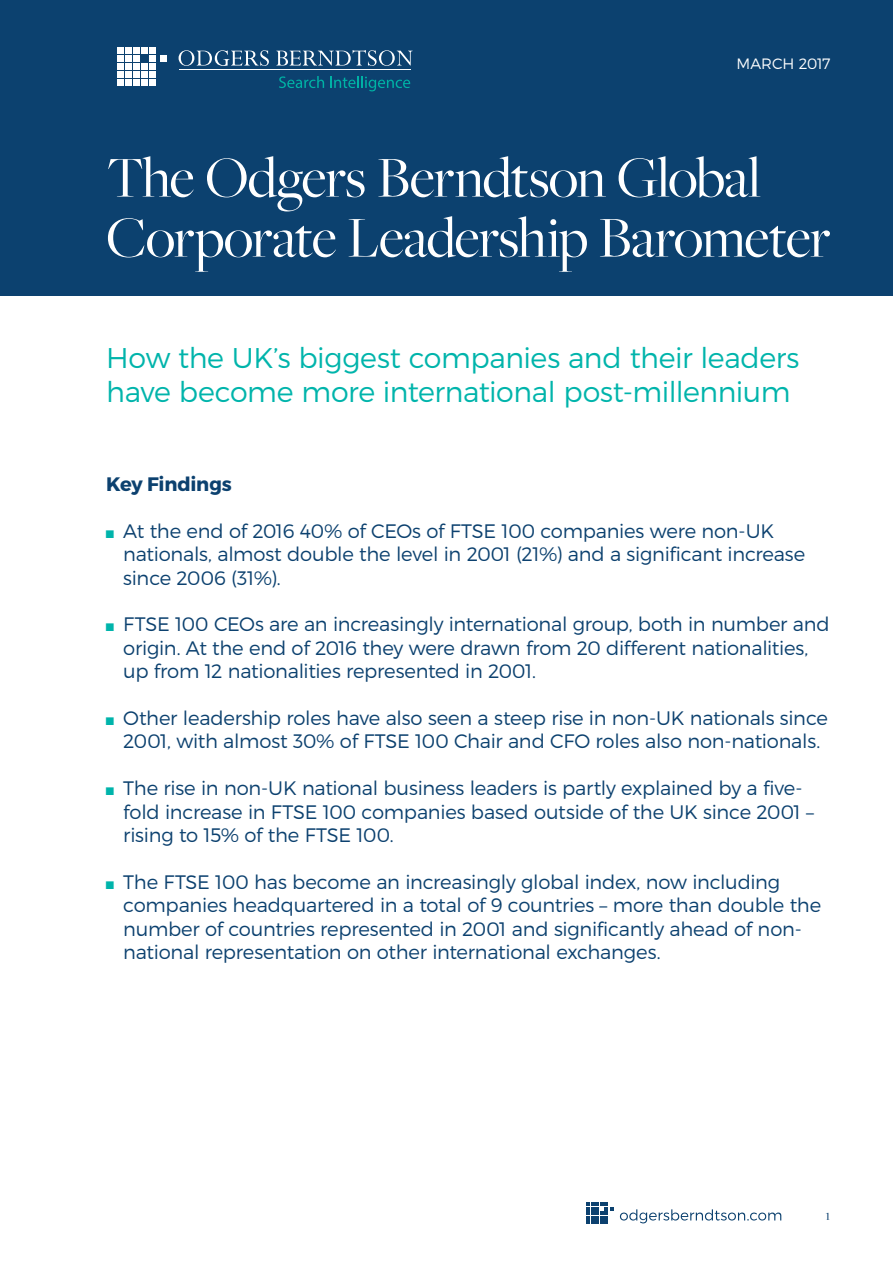
<style>
.page{position:relative;width:893px;height:1263px;background:#fff}
.page>*{position:absolute;margin:0;border:0;box-sizing:border-box;transform-origin:0 0}
.t1{font:60px/60px "Freight Big Pro";letter-spacing:-.015em;color:#fff}
.t2{font:300 28.5px/34.2px "Montserrat";letter-spacing:-.015em;color:#00b4ab}
.t3{font:300 19.5px/23.4px "Montserrat";letter-spacing:-.015em;color:#0c416f}
.t4{font:700 19.5px "Montserrat";letter-spacing:-.015em;color:#0c416f}
.t5{font:300 15px "Montserrat";color:#fff}
.t6{font:15px "Freight Big Pro";color:#0c416f}
.s1{font-family:"Arial Narrow";font-weight:400;font-size:16.5px;color:#00b4ab}
</style>
<div class="page">
<div style="left:0;top:0;width:893px;height:296px;background:#0c416f"></div>
<svg style="left:620px;top:1209px;width:161px;height:14px"></svg>
<svg style="left:587px;top:1202px;width:27px;height:22px"></svg>
<svg style="left:117px;top:48px;width:49px;height:38px"></svg>
<hr style="left:180px;top:69px;width:231px;height:1px;background:#fff">
<svg style="left:179px;top:50px;width:90px;height:16px"></svg>
<svg style="left:276px;top:50px;width:137px;height:16px"></svg>
<svg style="left:279px;top:76px;width:45px;height:12px"></svg>
<svg style="left:330px;top:76px;width:80px;height:15px"></svg>
<p class="t5" style="left:736px;top:54px;width:95px">MARCH 2017</p>
<h1 class="t1" style="left:106px;top:146px;width:726px">The Odgers Berndtson Global<br>Corporate Leadership Barometer</h1>
<h2 class="t2" style="left:106px;top:340px;width:695px">How the UK’s biggest companies and their leaders have become more international post-millennium</h2>
<p class="t4" style="left:106px;top:472px;width:127px">Key Findings</p>
<p class="t3" style="left:123px;top:519px;width:683px;text-indent:-17px"><span class="s1">■</span> At the end of 2016 40% of CEOs of FTSE 100 companies were non-UK nationals, almost double the level in 2001 (21%) and a significant increase since 2006 (31%).</p>
<p class="t3" style="left:123px;top:612px;width:708px;text-indent:-17px"><span class="s1">■</span> FTSE 100 CEOs are an increasingly international group, both in number and origin. At the end of 2016 they were drawn from 20 different nationalities, up from 12 nationalities represented in 2001.</p>
<p class="t3" style="left:106px;top:706px;width:723px;text-align:center"><span class="s1">■</span> Other leadership roles have also seen a steep rise in non-UK nationals since<br>2001, with almost 30% of FTSE 100 Chair and CFO roles also non-nationals.</p>
<p class="t3" style="left:123px;top:776px;width:692px;text-indent:-17px"><span class="s1">■</span> The rise in non-UK national business leaders is partly explained by a five&shy;fold increase in FTSE 100 companies based outside of the UK since 2001 – rising to 15% of the FTSE 100.</p>
<p class="t3" style="left:123px;top:870px;width:699px;text-indent:-17px"><span class="s1">■</span> The FTSE 100 has become an increasingly global index, now including companies headquartered in a total of 9 countries – more than double the number of countries represented in 2001 and significantly ahead of non&shy;national representation on other international exchanges.</p>
<p class="t6" style="left:826px;top:1206px;width:6px">1</p>
</div>
